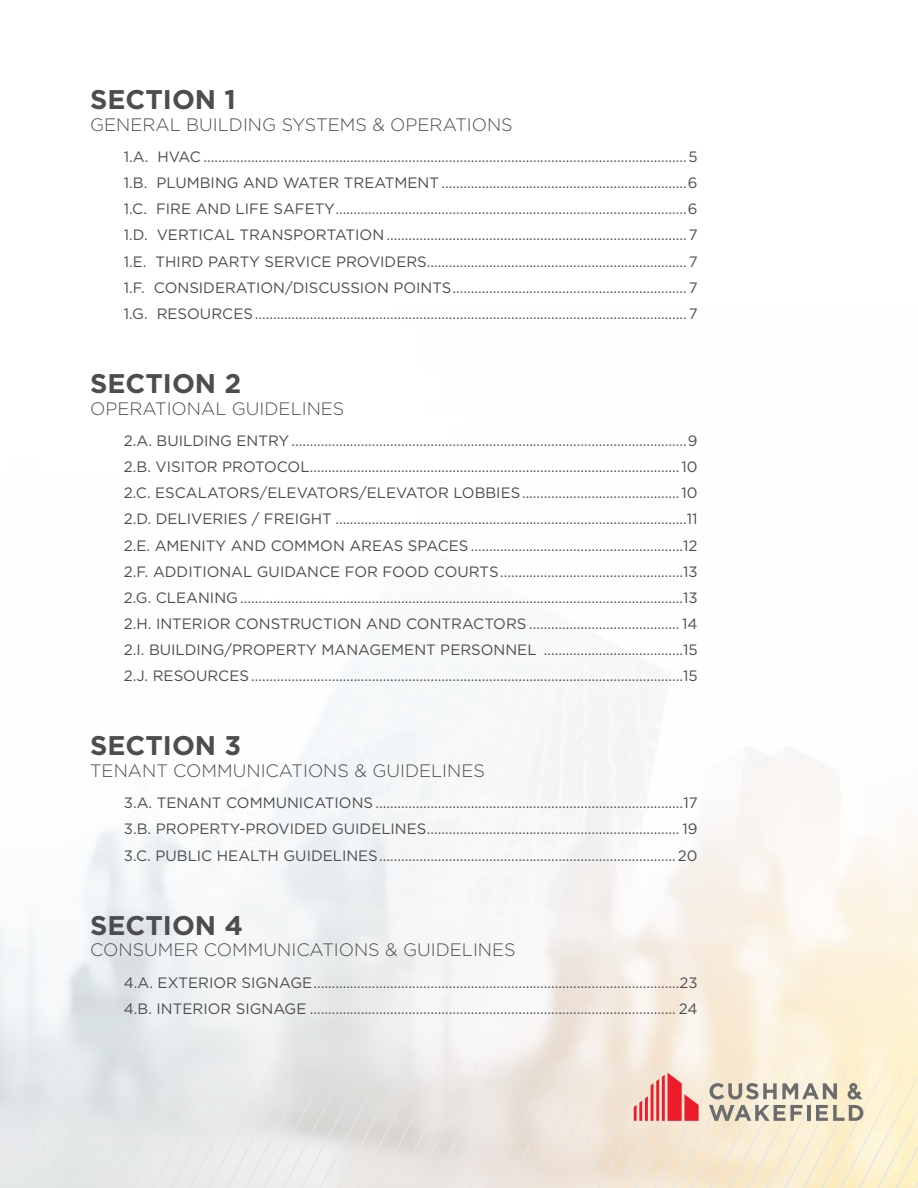
<style>
.page{position:relative;width:918px;height:1188px;background:#fff}
.page>*{position:absolute;margin:0;border:0;box-sizing:border-box;transform-origin:0 0}
.t1{font:700 27px "Gotham";color:#4d4d4f}
.t2{font:300 18px "Gotham";color:#4d4d4f}
.t3{font:15px/26.1px "Gotham";color:#4d4d4f;text-align:justify}
</style>
<div class="page">
<svg style="left:0;top:1061px;width:918px;height:127px"></svg>
<svg style="left:634px;top:1073px;width:65px;height:48px"></svg>
<svg style="left:709px;top:1083px;width:154px;height:38px"></svg>
<h1 class="t1" style="left:90px;top:82px;width:147px">SECTION 1</h1>
<p class="t2" style="left:90px;top:113px;width:424px">GENERAL BUILDING SYSTEMS &amp; OPERATIONS</p>
<p class="t3" style="left:124px;top:144px;width:575px">1.A. HVAC ....................................................................................................................................5<br>1.B. PLUMBING AND WATER TREATMENT ...................................................................6<br>1.C. FIRE AND LIFE SAFETY................................................................................................6<br>1.D. VERTICAL TRANSPORTATION ..................................................................................7<br>1.E. THIRD PARTY SERVICE PROVIDERS.......................................................................7<br>1.F. CONSIDERATION/DISCUSSION POINTS................................................................7<br>1.G. RESOURCES......................................................................................................................7</p>
<h1 class="t1" style="left:90px;top:366px;width:153px">SECTION 2</h1>
<p class="t2" style="left:90px;top:397px;width:256px">OPERATIONAL GUIDELINES</p>
<p class="t3" style="left:124px;top:427px;width:575px">2.A. BUILDING ENTRY............................................................................................................9<br>2.B. VISITOR PROTOCOL.....................................................................................................10<br>2.C. ESCALATORS/ELEVATORS/ELEVATOR LOBBIES...........................................10<br>2.D. DELIVERIES / FREIGHT ................................................................................................11<br>2.E. AMENITY AND COMMON AREAS SPACES..........................................................12<br>2.F. ADDITIONAL GUIDANCE FOR FOOD COURTS..................................................13<br>2.G. CLEANING.........................................................................................................................13<br>2.H. INTERIOR CONSTRUCTION AND CONTRACTORS ......................................... 14<br>2.I. BUILDING/PROPERTY MANAGEMENT PERSONNEL ......................................15<br>2.J. RESOURCES......................................................................................................................15</p>
<h1 class="t1" style="left:90px;top:728px;width:153px">SECTION 3</h1>
<p class="t2" style="left:90px;top:759px;width:396px">TENANT COMMUNICATIONS &amp; GUIDELINES</p>
<p class="t3" style="left:124px;top:790px;width:575px">3.A. TENANT COMMUNICATIONS ....................................................................................17<br>3.B. PROPERTY-PROVIDED GUIDELINES..................................................................... 19<br>3.C. PUBLIC HEALTH GUIDELINES.................................................................................20</p>
<h1 class="t1" style="left:90px;top:907px;width:154px">SECTION 4</h1>
<p class="t2" style="left:90px;top:939px;width:427px">CONSUMER COMMUNICATIONS &amp; GUIDELINES</p>
<p class="t3" style="left:124px;top:969px;width:575px">4.A. EXTERIOR SIGNAGE....................................................................................................23<br>4.B. INTERIOR SIGNAGE .................................................................................................... 24</p>
</div>
